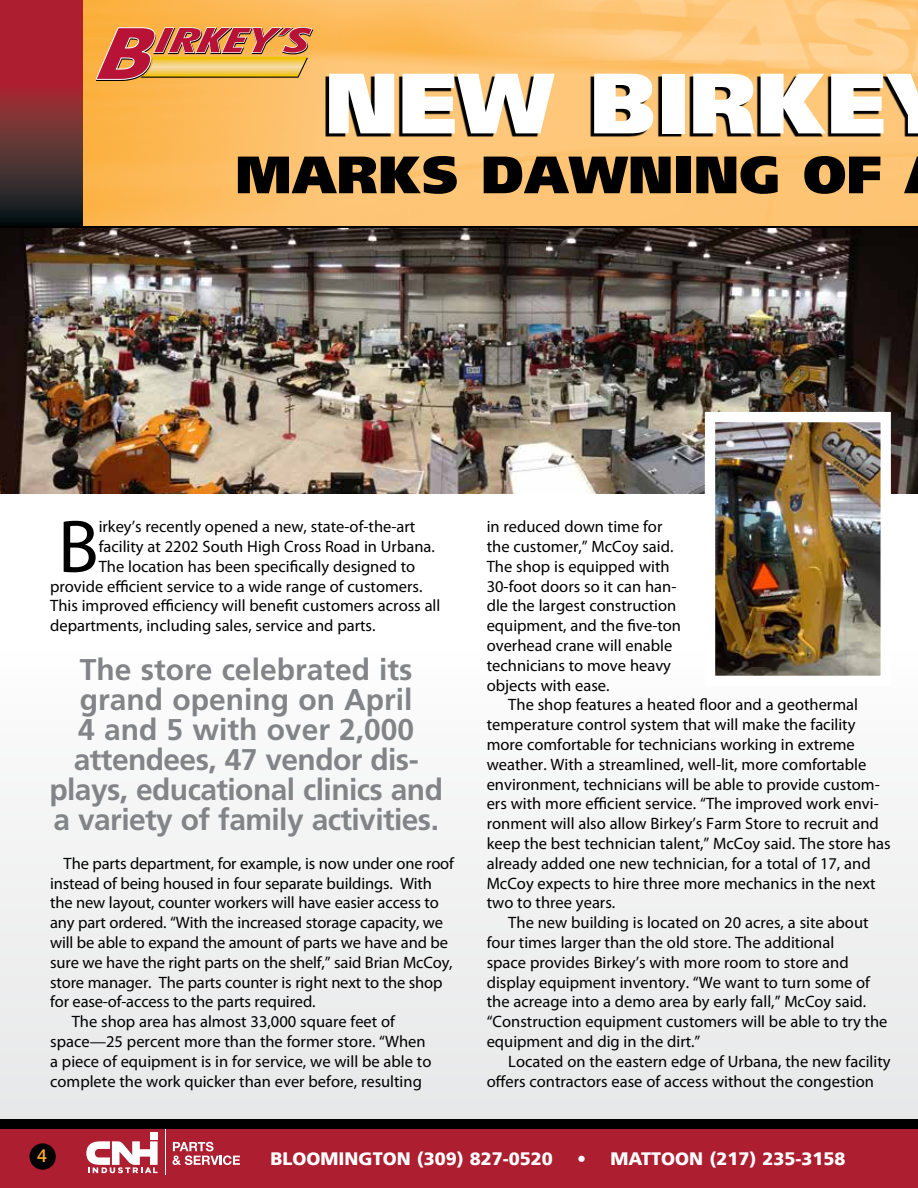
<style>
.page{position:relative;width:918px;height:1188px;background:#fff}
.page>*{position:absolute;margin:0;border:0;box-sizing:border-box;transform-origin:0 0}
.t1{font:900 85.5px "Frutiger LT";letter-spacing:.01em;color:#fff}
.t2{font:75.3px "Myriad Pro";color:#000}
.t3{font:900 52.5px "Frutiger LT";letter-spacing:.015em;color:#000}
.t4{font:700 30px/30px "Frutiger";letter-spacing:-.02em;color:#828487;text-align:center}
.t5{font:900 18px "Frutiger LT";color:#fff}
.t6{font:500 18px "Helvetica Neue";color:#fbaa29}
.t7{font:16.5px/19.8px "Myriad Pro";color:#000}
</style>
<div class="page">
<div style="left:0;top:649px;width:918px;height:478px;background:#f1f1f2"></div>
<img style="left:0;top:227px;width:918px;height:266px">
<hr style="left:0;top:226px;width:918px;height:1px;background:#000">
<div style="left:0;top:1124px;width:918px;height:64px;background:#ac1e30"></div>
<div style="left:0;top:1119px;width:918px;height:9px;background:#000"></div>
<div style="left:150px;top:1132px;width:8px;height:7px;background:#fff"></div>
<svg style="left:86px;top:1141px;width:72px;height:32px"></svg>
<svg style="left:172px;top:1142px;width:68px;height:23px"></svg>
<hr style="left:165px;top:1129px;width:1px;height:46px;background:#fff">
<div style="left:29px;top:1143px;width:27px;height:27px;background:#000;border-radius:50%"></div>
<img style="left:82px;top:0;width:836px;height:226px">
<svg style="left:0;top:0;width:82px;height:226px;background:#76262e"></svg>
<svg style="left:325px;top:75px;width:593px;height:63px;background:#5a472b"></svg>
<svg style="left:96px;top:27px;width:217px;height:54px;background:#d4814f"></svg>
<img style="left:716px;top:423px;width:164px;height:252px">
<div style="left:705px;top:412px;width:186px;height:274px;border:10px solid #fff"></div>
<h1 class="t1" style="left:325px;top:51px;width:562px">NEW BIRKE</h1>
<h3 class="t3" style="left:235px;top:143px;width:648px">MARKS DAWNING OF</h3>
<h2 class="t2" style="left:58px;top:500px;width:42px">B</h2>
<p class="t7" style="left:99px;top:517px;width:318px">irkey’s recently opened a new, state-of-the-art</p>
<p class="t7" style="left:99px;top:536px;width:338px">facility at 2202 South High Cross Road in Urbana.</p>
<p class="t7" style="left:99px;top:556px;width:318px">The location has been specifically designed to</p>
<p class="t7" style="left:50px;top:576px;width:374px">provide efficient service to a wide range of customers.</p>
<p class="t7" style="left:50px;top:596px;width:392px">This improved efficiency will benefit customers across all</p>
<p class="t7" style="left:50px;top:616px;width:327px">departments, including sales, service and parts.</p>
<h3 class="t4" style="left:49px;top:654px;width:395px">The store celebrated its grand opening on April<br>4 and 5 with over 2,000 attendees, 47 vendor dis&shy;plays, educational clinics and a variety of family activities.</h3>
<p class="t7" style="left:64px;top:853px;width:392px">The parts department, for example, is now under one roof</p>
<p class="t7" style="left:50px;top:873px;width:383px">instead of being housed in four separate buildings. With</p>
<p class="t7" style="left:50px;top:893px;width:390px">the new layout, counter workers will have easier access to</p>
<p class="t7" style="left:50px;top:913px;width:395px">any part ordered. “With the increased storage capacity, we</p>
<p class="t7" style="left:50px;top:932px;width:399px">will be able to expand the amount of parts we have and be</p>
<p class="t7" style="left:50px;top:952px;width:404px">sure we have the right parts on the shelf,” said Brian McCoy,</p>
<p class="t7" style="left:50px;top:972px;width:394px">store manager. The parts counter is right next to the shop</p>
<p class="t7" style="left:50px;top:992px;width:267px">for ease-of-access to the parts required.</p>
<p class="t7" style="left:72px;top:1012px;width:325px">The shop area has almost 33,000 square feet of</p>
<p class="t7" style="left:50px;top:1031px;width:377px">space—25 percent more than the former store. “When</p>
<p class="t7" style="left:50px;top:1051px;width:383px">a piece of equipment is in for service, we will be able to</p>
<p class="t7" style="left:50px;top:1071px;width:373px">complete the work quicker than ever before, resulting</p>
<p class="t7" style="left:487px;top:517px;width:196px">in reduced down time for the customer,” McCoy said.<br>The shop is equipped with<br>30-foot doors so it can han&shy;dle the largest construction equipment, and the five-ton overhead crane will enable technicians to move heavy objects with ease.</p>
<p class="t7" style="left:487px;top:695px;width:406px;text-indent:22px">The shop features a heated floor and a geothermal temperature control system that will make the facility more comfortable for technicians working in extreme weather. With a streamlined, well-lit, more comfortable environment, technicians will be able to provide custom&shy;ers with more efficient service. “The improved work envi&shy;ronment will also allow Birkey’s Farm Store to recruit and keep the best technician talent,” McCoy said. The store has already added one new technician, for a total of 17, and McCoy expects to hire three more mechanics in the next two to three years.</p>
<p class="t7" style="left:487px;top:913px;width:402px;text-indent:22px">The new building is located on 20 acres, a site about four times larger than the old store. The additional<br>space provides Birkey’s with more room to store and display equipment inventory. “We want to turn some of the acreage into a demo area by early fall,” McCoy said. “Construction equipment customers will be able to try the equipment and dig in the dirt.”</p>
<p class="t7" style="left:487px;top:1051px;width:405px;text-indent:22px">Located on the eastern edge of Urbana, the new facility offers contractors ease of access without the congestion</p>
<p class="t6" style="left:37px;top:1141px;width:12px">4</p>
<p class="t5" style="left:271px;top:1147px;width:284px">BLOOMINGTON (309) 827-0520</p>
<p class="t5" style="left:577px;top:1147px;width:270px">• MATTOON (217) 235-3158</p>
</div>
